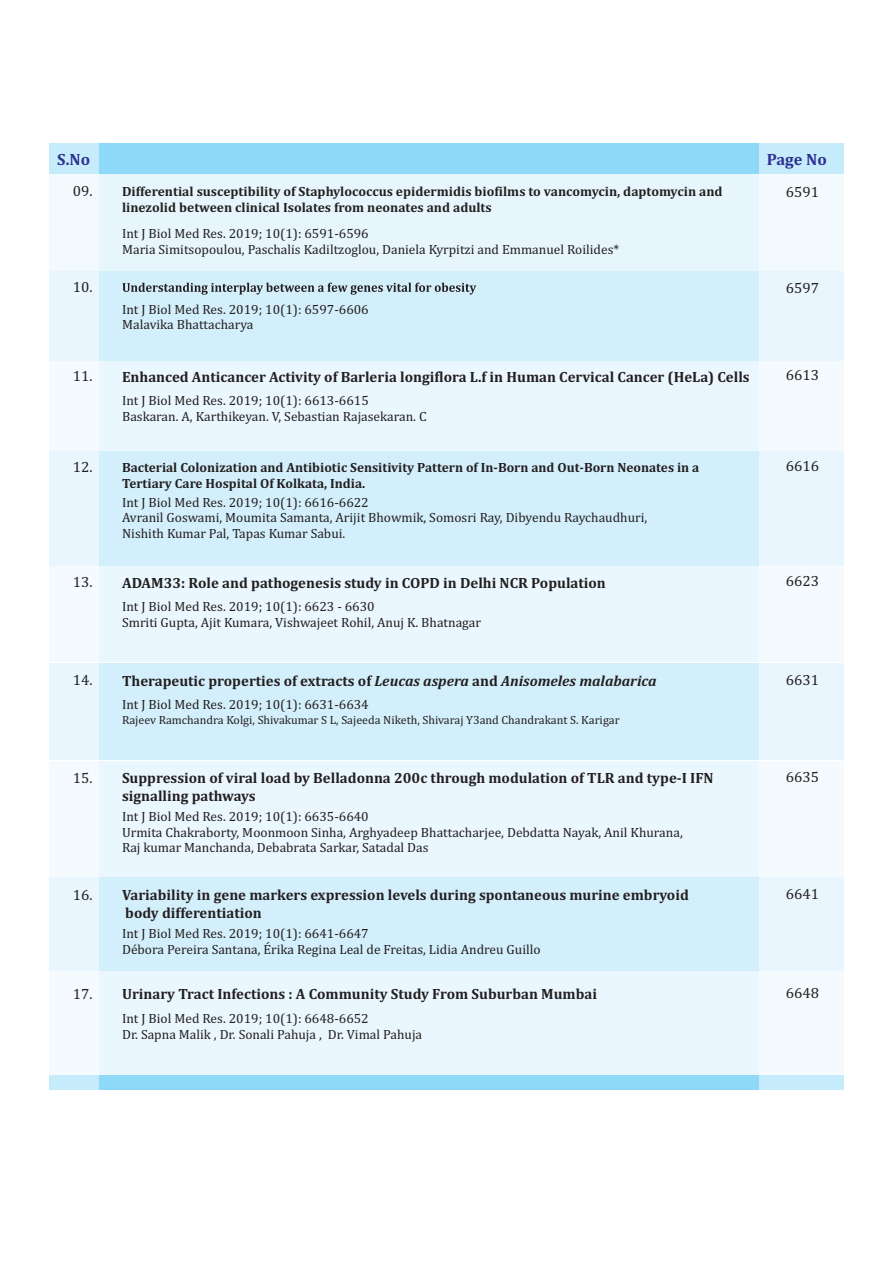
<style>
.page{position:relative;width:893px;height:1263px;background:#fff}
.page>*{position:absolute;margin:0;border:0;box-sizing:border-box;transform-origin:0 0}
.t1{font:700 16.5px "Cambria";color:#2e3092}
.t2{font:700 15px/17.5px "Cambria";color:#231f20}
.t3{font:15px "Cambria";color:#231f20}
.t4{font:13.5px/15.9px "Cambria";color:#231f20}
.t5{font:700 13.5px/15.9px "Cambria";color:#231f20}
.t6{font:12px "Cambria";color:#231f20}
.s1{font-style:italic}
</style>
<div class="page">
<div style="left:49px;top:143px;width:795px;height:31px;background:#8ed8f8"></div>
<div style="left:49px;top:174px;width:795px;height:122px;background:#e7f6fd"></div>
<div style="left:49px;top:272px;width:795px;height:91px;background:#d4effc"></div>
<div style="left:49px;top:361px;width:795px;height:92px;background:#eaf7fe"></div>
<div style="left:49px;top:451px;width:795px;height:116px;background:#d4effc"></div>
<div style="left:49px;top:566px;width:795px;height:96px;background:#eaf7fe"></div>
<div style="left:49px;top:760px;width:795px;height:120px;background:#eaf7fe"></div>
<div style="left:49px;top:877px;width:795px;height:94px;background:#d4effc"></div>
<div style="left:49px;top:971px;width:795px;height:102px;background:#eaf7fe"></div>
<div style="left:49px;top:663px;width:795px;height:96px;background:#d4effc"></div>
<svg style="left:122px;top:283px;width:354px;height:12px"></svg>
<div style="left:49px;top:1071px;width:795px;height:19px;background:#8ed8f8"></div>
<div style="left:49px;top:976px;width:795px;height:98px;background:#eaf7fe"></div>
<div style="left:759px;top:143px;width:85px;height:1020px;background:#fff;opacity:.5"></div>
<div style="left:49px;top:143px;width:50px;height:1016px;background:#fff;opacity:.5"></div>
<p class="t1" style="left:57px;top:152px;width:34px">S.No</p>
<p class="t3" style="left:73px;top:185px;width:21px">09.</p>
<p class="t5" style="left:122px;top:185px;width:602px">Differential susceptibility of Staphylococcus epidermidis biofilms to vancomycin, daptomycin and linezolid between clinical Isolates from neonates and adults</p>
<p class="t1" style="left:767px;top:152px;width:62px">Page No</p>
<p class="t3" style="left:786px;top:186px;width:35px">6591</p>
<p class="t4" style="left:122px;top:226px;width:499px">Int J Biol Med Res. 2019; 10(1): 6591-6596<br>Maria Simitsopoulou, Paschalis Kadiltzoglou, Daniela Kyrpitzi and Emmanuel Roilides*</p>
<p class="t3" style="left:73px;top:280px;width:21px">10.</p>
<p class="t3" style="left:786px;top:281px;width:35px">6597</p>
<p class="t4" style="left:122px;top:302px;width:248px">Int J Biol Med Res. 2019; 10(1): 6597-6606<br>Malavika Bhattacharya</p>
<p class="t3" style="left:73px;top:369px;width:21px">11.</p>
<p class="t2" style="left:122px;top:369px;width:629px">Enhanced Anticancer Activity of Barleria longiflora L.f in Human Cervical Cancer (HeLa) Cells</p>
<p class="t3" style="left:786px;top:369px;width:35px">6613</p>
<p class="t4" style="left:122px;top:393px;width:306px">Int J Biol Med Res. 2019; 10(1): 6613-6615<br>Baskaran. A, Karthikeyan. V, Sebastian Rajasekaran. C</p>
<p class="t3" style="left:73px;top:460px;width:21px">12.</p>
<p class="t5" style="left:122px;top:461px;width:579px">Bacterial Colonization and Antibiotic Sensitivity Pattern of In-Born and Out-Born Neonates in a<br>Tertiary Care Hospital Of Kolkata, India.</p>
<p class="t3" style="left:786px;top:460px;width:35px">6616</p>
<p class="t4" style="left:122px;top:495px;width:527px">Int J Biol Med Res. 2019; 10(1): 6616-6622<br>Avranil Goswami, Moumita Samanta, Arijit Bhowmik, Somosri Ray, Dibyendu Raychaudhuri,<br>Nishith Kumar Pal, Tapas Kumar Sabui.</p>
<p class="t3" style="left:73px;top:576px;width:21px">13.</p>
<p class="t2" style="left:122px;top:575px;width:485px">ADAM33: Role and pathogenesis study in COPD in Delhi NCR Population</p>
<p class="t3" style="left:786px;top:575px;width:35px">6623</p>
<p class="t4" style="left:122px;top:599px;width:360px">Int J Biol Med Res. 2019; 10(1): 6623 - 6630<br>Smriti Gupta, Ajit Kumara, Vishwajeet Rohil, Anuj K. Bhatnagar</p>
<p class="t3" style="left:73px;top:674px;width:21px">14.</p>
<p class="t2" style="left:122px;top:673px;width:536px">Therapeutic properties of extracts of <span class="s1">Leucas aspera</span> and <span class="s1">Anisomeles malabarica</span></p>
<p class="t3" style="left:786px;top:673px;width:35px">6631</p>
<p class="t4" style="left:122px;top:697px;width:248px">Int J Biol Med Res. 2019; 10(1): 6631-6634</p>
<p class="t6" style="left:122px;top:714px;width:499px">Rajeev Ramchandra Kolgi, Shivakumar S L, Sajeeda Niketh, Shivaraj Y3and Chandrakant S. Karigar</p>
<p class="t3" style="left:73px;top:771px;width:21px">15.</p>
<p class="t2" style="left:122px;top:770px;width:593px">Suppression of viral load by Belladonna 200c through modulation of TLR and type-I IFN signalling pathways</p>
<p class="t3" style="left:786px;top:770px;width:35px">6635</p>
<p class="t4" style="left:122px;top:809px;width:562px">Int J Biol Med Res. 2019; 10(1): 6635-6640<br>Urmita Chakraborty, Moonmoon Sinha, Arghyadeep Bhattacharjee, Debdatta Nayak, Anil Khurana,<br>Raj kumar Manchanda, Debabrata Sarkar, Satadal Das</p>
<p class="t3" style="left:73px;top:888px;width:21px">16.</p>
<p class="t2" style="left:122px;top:887px;width:568px">Variability in gene markers expression levels during spontaneous murine embryoid body differentiation</p>
<p class="t3" style="left:786px;top:887px;width:35px">6641</p>
<p class="t4" style="left:122px;top:926px;width:420px">Int J Biol Med Res. 2019; 10(1): 6641-6647<br>Débora Pereira Santana, Érika Regina Leal de Freitas, Lidia Andreu Guillo</p>
<p class="t3" style="left:73px;top:987px;width:21px">17.</p>
<p class="t2" style="left:122px;top:986px;width:477px">Urinary Tract Infections : A Community Study From Suburban Mumbai</p>
<p class="t4" style="left:122px;top:1011px;width:302px">Int J Biol Med Res. 2019; 10(1): 6648-6652<br>Dr. Sapna Malik , Dr. Sonali Pahuja , Dr. Vimal Pahuja</p>
<p class="t3" style="left:786px;top:986px;width:35px">6648</p>
</div>
